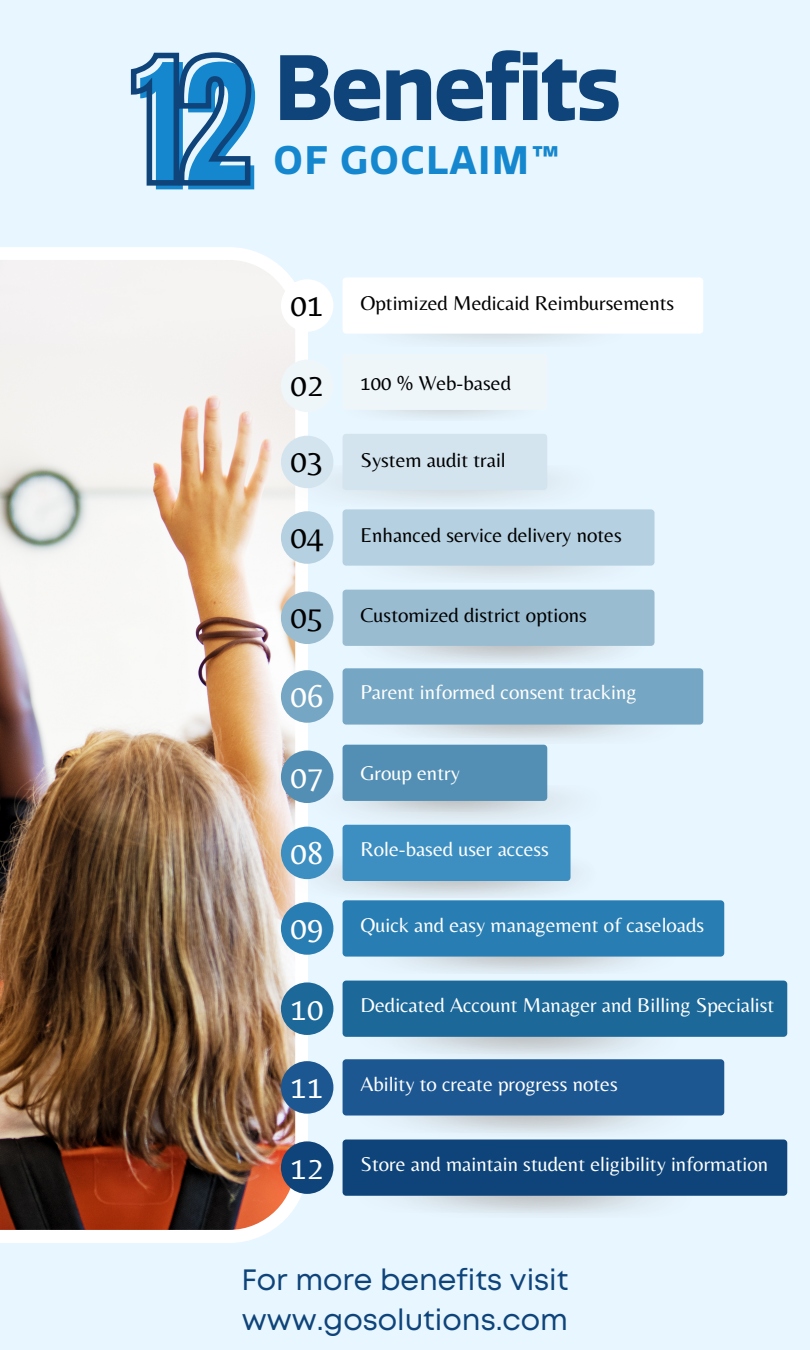
<style>
.page{position:relative;width:810px;height:1350px;background:#e8f6ff}
.page>*{position:absolute;margin:0;border:0;box-sizing:border-box;transform-origin:0 0}
.t1{font:148px "Anton";color:#1587ce}
.t2{font:700 90px "Quatro Sans";letter-spacing:-.025em;color:#0e447a}
.t3{font:700 38.7px "Quatro Sans";letter-spacing:.05em;color:#1587ce}
.t4{font:29.4px/40.5px "Mont";color:#0e447a}
.t5{font:20.8px "Belleza";color:#fff}
.t6{font:20.8px "Belleza";color:#000}
.s1{font-size:33px}
</style>
<div class="page">
<div style="left:343px;top:277px;width:360px;height:57px;background:#fff;border-radius:4px"></div>
<img style="left:312px;top:785px;width:251px;height:34px">
<img style="left:0;top:247px;width:308px;height:996px">
<div style="left:281px;top:279px;width:52px;height:53px;background:#fff;border-radius:50%"></div>
<div style="left:343px;top:354px;width:204px;height:56px;background:#eef6fa;border-radius:4px"></div>
<div style="left:281px;top:360px;width:52px;height:52px;background:#eef6fa;border-radius:50%"></div>
<img style="left:272px;top:465px;width:281px;height:41px">
<div style="left:343px;top:434px;width:204px;height:56px;background:#d3e4ef;border-radius:4px"></div>
<div style="left:281px;top:436px;width:52px;height:52px;background:#d3e4ef;border-radius:50%"></div>
<svg style="left:130px;top:52px;width:122px;height:134px"></svg>
<div style="left:343px;top:509px;width:312px;height:57px;background:#b5d0e1;border-radius:4px"></div>
<div style="left:281px;top:511px;width:52px;height:53px;background:#b5d0e1;border-radius:50%"></div>
<div style="left:343px;top:590px;width:312px;height:56px;background:#99bcd1;border-radius:4px"></div>
<div style="left:281px;top:592px;width:52px;height:52px;background:#99bcd1;border-radius:50%"></div>
<div style="left:343px;top:668px;width:360px;height:57px;background:#75a6c4;border-radius:4px"></div>
<div style="left:281px;top:670px;width:52px;height:53px;background:#75a6c4;border-radius:50%"></div>
<img style="left:333px;top:785px;width:214px;height:26px">
<div style="left:343px;top:745px;width:204px;height:56px;background:#538fb4;border-radius:4px"></div>
<div style="left:281px;top:751px;width:52px;height:52px;background:#538fb4;border-radius:50%"></div>
<img style="left:272px;top:856px;width:302px;height:41px">
<div style="left:343px;top:825px;width:228px;height:56px;background:#3d8fc2;border-radius:4px"></div>
<div style="left:281px;top:827px;width:52px;height:52px;background:#3d8fc2;border-radius:50%"></div>
<div style="left:343px;top:900px;width:381px;height:57px;background:#287db2;border-radius:4px"></div>
<div style="left:281px;top:902px;width:52px;height:53px;background:#287db2;border-radius:50%"></div>
<div style="left:343px;top:981px;width:444px;height:56px;background:#1b6899;border-radius:4px"></div>
<div style="left:281px;top:982px;width:52px;height:53px;background:#1b6899;border-radius:50%"></div>
<div style="left:343px;top:1059px;width:381px;height:57px;background:#1d5792;border-radius:4px"></div>
<div style="left:281px;top:1061px;width:52px;height:53px;background:#1d5792;border-radius:50%"></div>
<div style="left:343px;top:1140px;width:444px;height:56px;background:#0e447a;border-radius:4px"></div>
<div style="left:281px;top:1141px;width:52px;height:53px;background:#0e447a;border-radius:50%"></div>
<h1 class="t1" style="left:138px;top:21px;width:120px">12</h1>
<h2 class="t2" style="left:274px;top:51px;width:349px">Benefits</h2>
<h3 class="t3" style="left:274px;top:145px;width:287px">OF GOCLAIM™</h3>
<p class="t6" style="left:291px;top:291px;width:385px"><span class="s1">01</span> Optimized Medicaid Reimbursements</p>
<p class="t6" style="left:291px;top:371px;width:222px"><span class="s1">02</span> 100 % Web-based</p>
<p class="t6" style="left:291px;top:447px;width:217px"><span class="s1">03</span> System audit trail</p>
<p class="t6" style="left:291px;top:523px;width:333px"><span class="s1">04</span> Enhanced service delivery notes</p>
<p class="t6" style="left:291px;top:603px;width:298px"><span class="s1">05</span> Customized district options</p>
<p class="t5" style="left:291px;top:680px;width:348px"><span class="s1">06</span> Parent informed consent tracking</p>
<p class="t5" style="left:291px;top:761px;width:171px"><span class="s1">07</span> Group entry</p>
<p class="t5" style="left:291px;top:837px;width:260px"><span class="s1">08</span> Role-based user access</p>
<p class="t5" style="left:291px;top:912px;width:415px"><span class="s1">09</span> Quick and easy management of caseloads</p>
<p class="t5" style="left:291px;top:993px;width:485px"><span class="s1">10</span> Dedicated Account Manager and Billing Specialist</p>
<p class="t5" style="left:291px;top:1071px;width:329px"><span class="s1">11</span> Ability to create progress notes</p>
<p class="t5" style="left:291px;top:1152px;width:479px"><span class="s1">12</span> Store and maintain student eligibility information</p>
<h3 class="t4" style="left:242px;top:1261px;width:328px">For more benefits visit www.gosolutions.com</h3>
</div>
